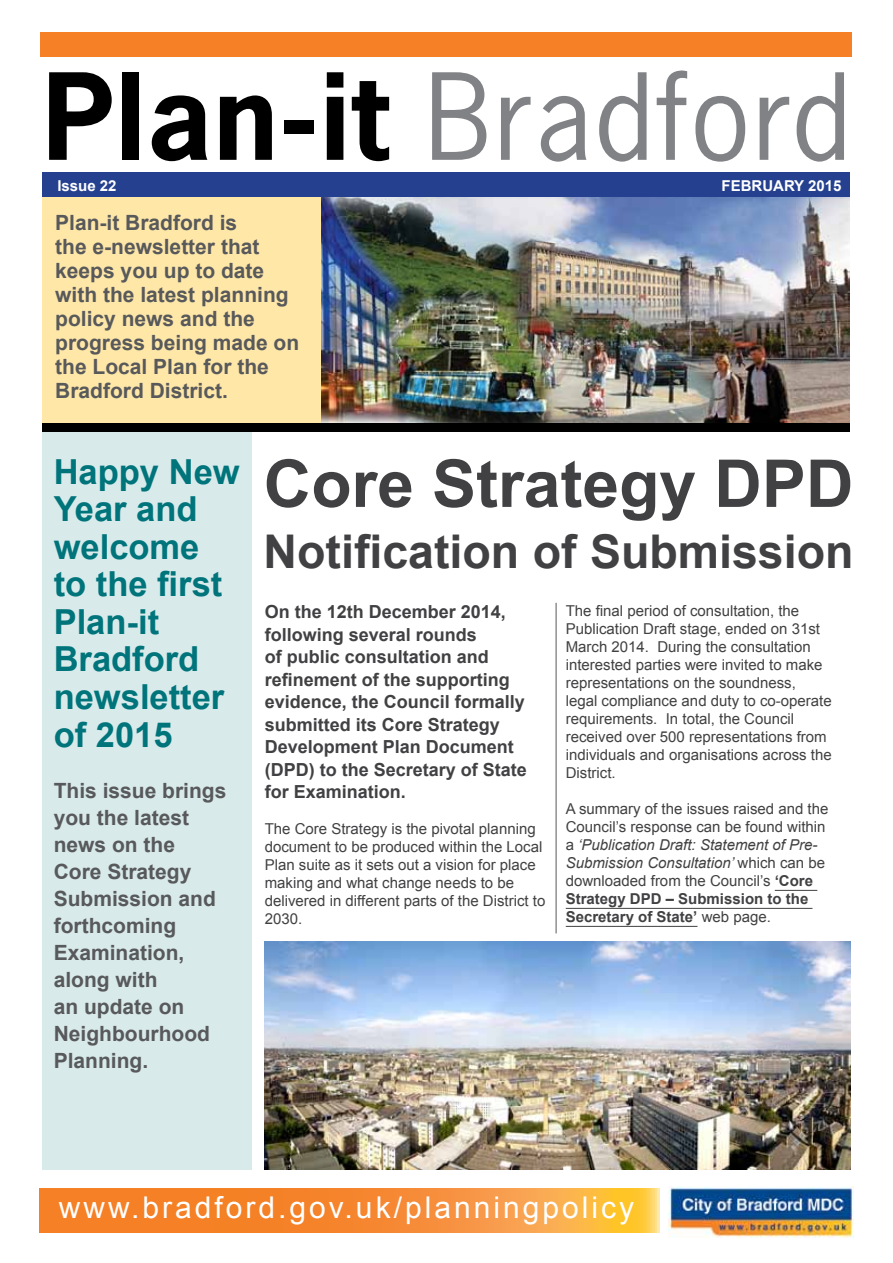
<style>
.page{position:relative;width:893px;height:1263px;background:#fff}
.page>*{position:absolute;margin:0;border:0;box-sizing:border-box;transform-origin:0 0}
.t1{font:112.5px "News Gothic Std";letter-spacing:.02em;color:#808285}
.t2{font:700 66px "Arial";color:#414042}
.t3{font:700 46.5px "Arial";color:#414042}
.t4{font:700 34.5px/37.5px "Arial";color:#00747b}
.t5{font:30px "Arial";letter-spacing:.1em;color:#fff}
.t6{font:700 21px/27px "Arial";color:#58595b}
.t7{font:700 18px/22.5px "Arial";color:#414042}
.t8{font:15px/18px "Arial";color:#414042}
.t9{font:700 15px "Arial";color:#fff}
.s1{font-weight:700;color:#000}
.s2{font-style:italic}
.s3{font-weight:700}
</style>
<div class="page">
<div style="left:43px;top:432px;width:209px;height:737px;background:#d9eaeb"></div>
<img style="left:321px;top:197px;width:529px;height:226px">
<div style="left:43px;top:197px;width:278px;height:226px;background:#ffe7a8"></div>
<div style="left:40px;top:32px;width:811px;height:25px;background:#f58025"></div>
<svg style="left:39px;top:1188px;width:620px;height:44px;background:#f79233"></svg>
<div style="left:43px;top:172px;width:807px;height:25px;background:#25408f"></div>
<div style="left:43px;top:423px;width:807px;height:9px;background:#000"></div>
<img style="left:668px;top:1186px;width:186px;height:51px">
<hr style="left:556px;top:603px;width:1px;height:330px;background:#58595b">
<hr style="left:775px;top:890px;width:42px;height:1px;background:#414042">
<hr style="left:566px;top:908px;width:246px;height:1px;background:#414042">
<hr style="left:566px;top:926px;width:131px;height:1px;background:#414042">
<img style="left:265px;top:941px;width:586px;height:228px">
<h1 class="t1" style="left:43px;top:45px;width:809px"><span class="s1">Plan-it</span> Bradford</h1>
<p class="t9" style="left:57px;top:177px;width:61px">Issue 22</p>
<p class="t9" style="left:721px;top:177px;width:122px">FEBRUARY 2015</p>
<h3 class="t6" style="left:55px;top:211px;width:245px;line-height:24px">Plan-it Bradford is<br>the e-newsletter that keeps you up to date with the latest planning policy news and the progress being made on the Local Plan for the<br>Bradford District.</h3>
<h3 class="t4" style="left:54px;top:453px;width:187px">Happy New<br>Year and welcome to the first<br>Plan-it<br>Bradford newsletter of 2015</h3>
<h3 class="t6" style="left:54px;top:777px;width:174px">This issue brings you the latest news on the<br>Core Strategy<br>Submission and forthcoming<br>Examination, along with<br>an update on<br>Neighbourhood<br>Planning.</h3>
<h2 class="t2" style="left:264px;top:447px;width:591px">Core Strategy DPD</h2>
<h3 class="t3" style="left:264px;top:526px;width:591px">Notification of Submission</h3>
<p class="t7" style="left:265px;top:600px;width:264px">On the 12th December 2014, following several rounds<br>of public consultation and refinement of the supporting evidence, the Council formally submitted its Core Strategy<br>Development Plan Document (DPD) to the Secretary of State for Examination.</p>
<p class="t8" style="left:265px;top:820px;width:282px">The Core Strategy is the pivotal planning document to be produced within the Local Plan suite as it sets out a vision for place making and what change needs to be delivered in different parts of the District to 2030.</p>
<p class="t8" style="left:566px;top:602px;width:267px">The final period of consultation, the Publication Draft stage, ended on 31st March 2014. During the consultation interested parties were invited to make representations on the soundness,<br>legal compliance and duty to co-operate requirements. In total, the Council received over 500 representations from individuals and organisations across the District.</p>
<p class="t8" style="left:566px;top:800px;width:264px">A summary of the issues raised and the Council’s response can be found within a <span class="s2">‘Publication Draft: Statement of Pre-Submission Consultation’</span> which can be downloaded from the Council’s <span class="s3">‘Core Strategy DPD – Submission to the Secretary of State’</span> web page.</p>
<h3 class="t5" style="left:59px;top:1191px;width:577px">www.bradford.gov.uk/planningpolicy</h3>
</div>
